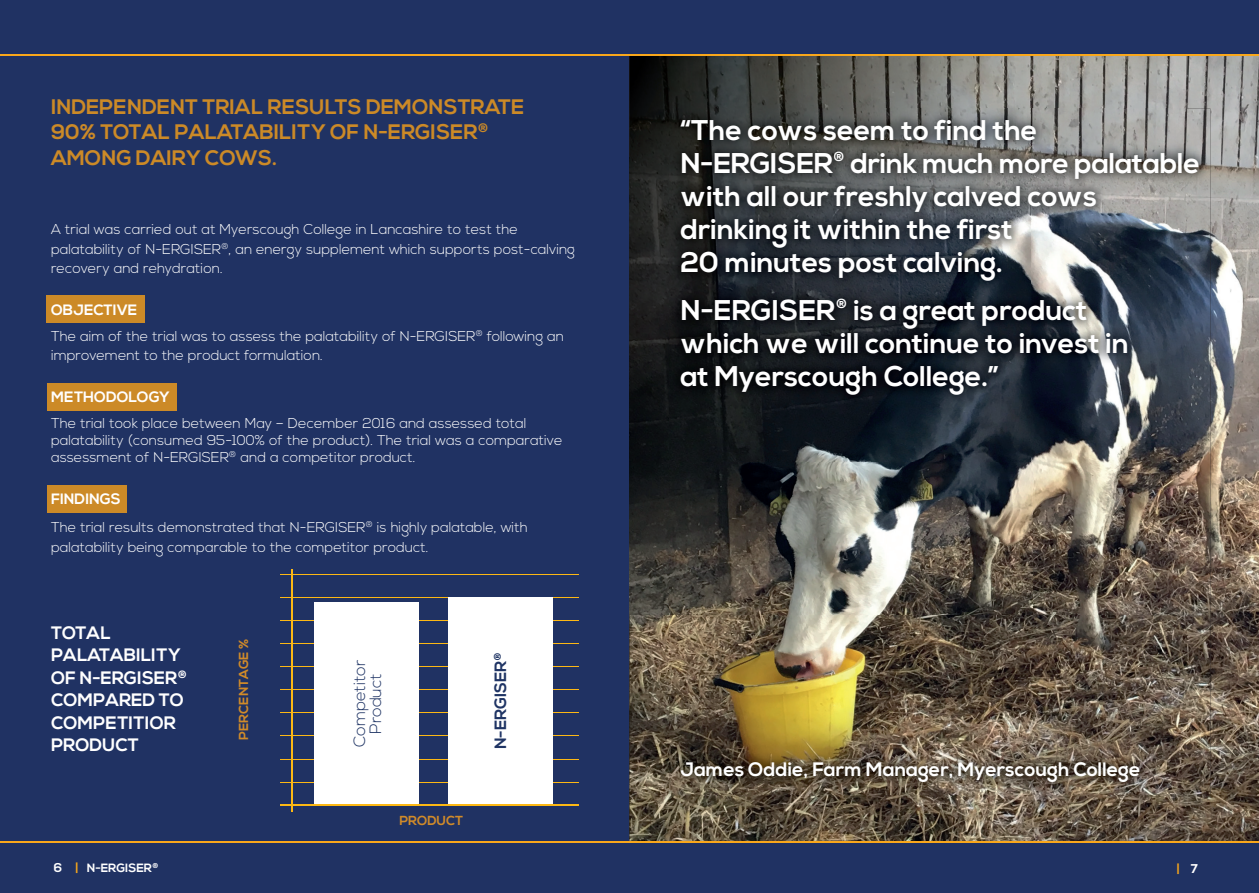
<style>
.page{position:relative;width:1259px;height:893px;background:#203263}
.page>*{position:absolute;margin:0;border:0;box-sizing:border-box;transform-origin:0 0}
.t1{font:700 28.5px/33px "Nexa";color:#fff}
.t2{font:700 21px/25.2px "Nexa";color:#cc8a27}
.t3{font:700 19.5px "Nexa";color:#fff}
.t4{font:700 18px/22.5px "Nexa";color:#fff}
.t5{font:300 16.35px/16px "Nexa";color:#1f3464;text-align:center}
.t6{font:700 16.35px "Nexa";color:#1f3464}
.t7{font:700 15px "Nexa";color:#fff}
.t8{font:300 14.25px/19.5px "Nexa";color:#fff}
.t9{font:700 13.05px "Nexa";color:#d18b29}
.t10{font:700 12.75px "Nexa";color:#f9a71b}
.t11{font:700 12px "Nexa";color:#fff}
.s1{font-size:12.75px}
.s2{font-size:12.75px;color:#f9a71b}
.s3{color:#fff}
</style>
<div class="page">
<div style="left:47px;top:485px;width:79px;height:28px;background:#cc8a27"></div>
<div style="left:47px;top:383px;width:129px;height:28px;background:#cc8a27"></div>
<div style="left:47px;top:295px;width:98px;height:28px;background:#cc8a27"></div>
<img style="left:629px;top:56px;width:630px;height:785px">
<img style="left:629px;top:56px;width:557px;height:101px">
<img style="left:629px;top:157px;width:40px;height:458px">
<hr style="left:280px;top:736px;width:298px;height:1px;background:#fcb814">
<hr style="left:280px;top:620px;width:298px;height:1px;background:#fcb814">
<hr style="left:280px;top:782px;width:298px;height:1px;background:#fcb814">
<hr style="left:280px;top:666px;width:298px;height:1px;background:#fcb814">
<hr style="left:280px;top:713px;width:298px;height:1px;background:#fcb814">
<hr style="left:280px;top:597px;width:298px;height:1px;background:#fcb814">
<hr style="left:280px;top:759px;width:298px;height:1px;background:#fcb814">
<hr style="left:280px;top:643px;width:298px;height:1px;background:#fcb814">
<hr style="left:280px;top:689px;width:298px;height:1px;background:#fcb814">
<hr style="left:280px;top:574px;width:298px;height:1px;background:#fcb814">
<hr style="left:291px;top:569px;width:1px;height:242px;background:#fcb814">
<div style="left:448px;top:597px;width:105px;height:208px;background:#fff"></div>
<div style="left:314px;top:602px;width:105px;height:203px;background:#fff"></div>
<hr style="left:280px;top:805px;width:298px;height:1px;background:#fcb814">
<img style="left:1162px;top:109px;width:48px;height:685px">
<img style="left:669px;top:615px;width:493px;height:179px">
<img style="left:669px;top:109px;width:517px;height:506px">
<hr style="left:0;top:841px;width:1259px;height:2px;background:#f9a71b">
<hr style="left:0;top:54px;width:1259px;height:2px;background:#f9a71b">
<h2 class="t2" style="left:51px;top:95px;width:475px">INDEPENDENT TRIAL RESULTS DEMONSTRATE<br>90% TOTAL PALATABILITY OF N-ERGISER<sup>®<br></sup>AMONG DAIRY COWS.</h2>
<p class="t8" style="left:51px;top:220px;width:525px">A trial was carried out at Myerscough College in Lancashire to test the palatability of N-ERGISER<sup>®</sup>, an energy supplement which supports post-calving recovery and rehydration.</p>
<p class="t7" style="left:51px;top:301px;width:88px">OBJECTIVE</p>
<p class="t8" style="left:51px;top:327px;width:514px">The aim of the trial was to assess the palatability of N-ERGISER<sup>®</sup> following an improvement to the product formulation.</p>
<p class="t7" style="left:51px;top:389px;width:120px">METHODOLOGY</p>
<p class="t8" style="left:51px;top:415px;width:513px;line-height:17.1px">The trial took place between May – December 2016 and assessed total palatability (consumed 95-100% of the product). The trial was a comparative assessment of N-ERGISER<sup>®</sup> and a competitor product.</p>
<p class="t7" style="left:51px;top:490px;width:71px">FINDINGS</p>
<p class="t8" style="left:51px;top:518px;width:478px">The trial results demonstrated that N-ERGISER<sup>®</sup> is highly palatable, with palatability being comparable to the competitor product.</p>
<p class="t4" style="left:51px;top:622px;width:137px">TOTAL<br>PALATABILITY<br>OF N-ERGISER<sup>®<br></sup>COMPARED TO<br>COMPETITIOR<br>PRODUCT</p>
<p class="t9" style="left:236px;top:740px;width:103px;rotate:-90deg">PERCENTAGE %</p>
<p class="t5" style="left:352px;top:747px;width:89px;rotate:-90deg">Competitor<br>Product</p>
<p class="t6" style="left:491px;top:749px;width:99px;rotate:-90deg">N-ERGISER<sup>®</sup></p>
<p class="t9" style="left:399px;top:813px;width:65px">PRODUCT</p>
<h1 class="t1" style="left:680px;top:115px;width:521px">“The cows seem to find the<br>N-ERGISER<sup>®</sup> drink much more palatable with all our freshly calved cows drinking it within the first<br>20 minutes post calving.</h1>
<h1 class="t1" style="left:680px;top:295px;width:450px">N-ERGISER<sup>®</sup> is a great product which we will continue to invest in at Myerscough College.”</h1>
<h3 class="t3" style="left:680px;top:758px;width:461px">James Oddie, Farm Manager, Myerscough College</h3>
<p class="t11" style="left:54px;top:861px;width:106px"><span class="s1">6</span> <span class="s2">|</span> N-ERGISER<sup>®</sup></p>
<p class="t10" style="left:1176px;top:862px;width:23px">| <span class="s3">7</span></p>
</div>
